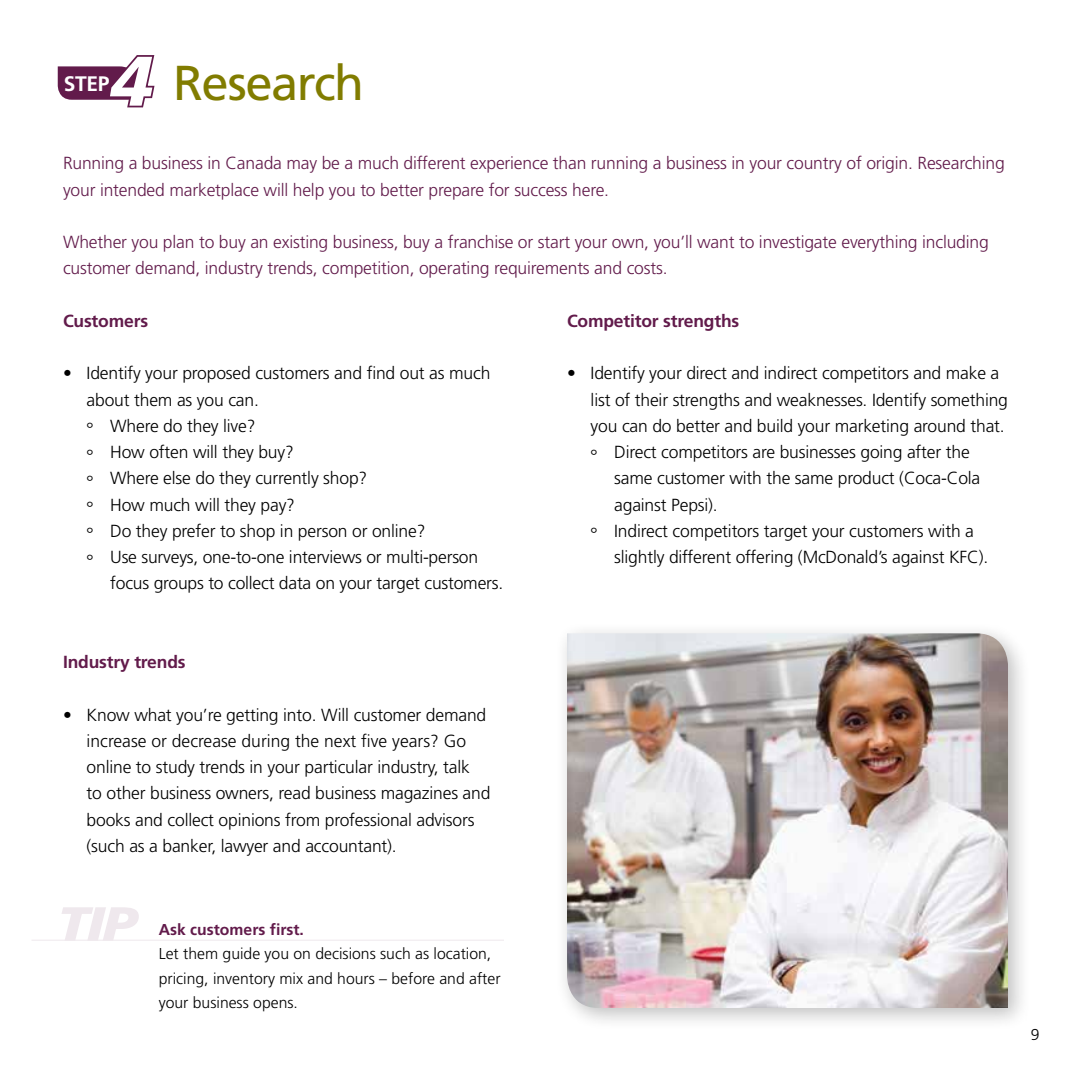
<style>
.page{position:relative;width:1071px;height:1071px;background:#fff}
.page>*{position:absolute;margin:0;border:0;box-sizing:border-box;transform-origin:0 0}
.t1{font:italic 900 70px "Frutiger";color:#fff}
.t2{font:49px "Frutiger";letter-spacing:-.035em;color:#817c00}
.t3{font:700 21px "Frutiger";color:#fff}
.t4{font:300 17.5px/26.2px "Frutiger";letter-spacing:-.01em;color:#000}
.t5{font:300 17.5px/26.2px "Frutiger";letter-spacing:-.01em;color:#621b4b}
.t6{font:700 17.5px "Frutiger";letter-spacing:-.01em;color:#621b4b}
.t7{font:300 15.75px/24.5px "Frutiger";color:#000}
.t8{font:700 15.75px "Frutiger";color:#621b4b}
</style>
<div class="page">
<div style="left:555px;top:621px;width:477px;height:410px;background:#000;opacity:.25"></div>
<img style="left:567px;top:633px;width:441px;height:375px">
<svg style="left:58px;top:55px;width:97px;height:53px"></svg>
<hr style="left:32px;top:940px;width:472px;height:1px;background:#efe8ed">
<svg style="left:62px;top:907px;width:77px;height:33px"></svg>
<h1 class="t1" style="left:110px;top:39px;width:44px">4</h1>
<p class="t3" style="left:64px;top:71px;width:47px">Step</p>
<h2 class="t2" style="left:173px;top:54px;width:192px">Research</h2>
<p class="t5" style="left:63px;top:151px;width:943px">Running a business in Canada may be a much different experience than running a business in your country of origin. Researching your intended marketplace will help you to better prepare for success here.</p>
<p class="t5" style="left:63px;top:229px;width:927px">Whether you plan to buy an existing business, buy a franchise or start your own, you’ll want to investigate everything including customer demand, industry trends, competition, operating requirements and costs.</p>
<p class="t6" style="left:63px;top:311px;width:87px">Customers</p>
<p class="t4" style="left:63px;top:361px;width:429px">• Identify your proposed customers and find out as much</p>
<p class="t4" style="left:87px;top:387px;width:174px">about them as you can.</p>
<p class="t4" style="left:87px;top:413px;width:170px">° Where do they live?</p>
<p class="t4" style="left:87px;top:439px;width:209px">° How often will they buy?</p>
<p class="t4" style="left:87px;top:466px;width:282px">° Where else do they currently shop?</p>
<p class="t4" style="left:87px;top:492px;width:210px">° How much will they pay?</p>
<p class="t4" style="left:87px;top:518px;width:340px">° Do they prefer to shop in person or online?</p>
<p class="t4" style="left:87px;top:544px;width:393px">° Use surveys, one-to-one interviews or multi-person</p>
<p class="t4" style="left:110px;top:571px;width:395px">focus groups to collect data on your target customers.</p>
<p class="t6" style="left:567px;top:311px;width:174px">Competitor strengths</p>
<p class="t4" style="left:567px;top:361px;width:434px">• Identify your direct and indirect competitors and make a</p>
<p class="t4" style="left:591px;top:387px;width:419px">list of their strengths and weaknesses. Identify something</p>
<p class="t4" style="left:591px;top:413px;width:416px">you can do better and build your marketing around that.</p>
<p class="t4" style="left:591px;top:439px;width:381px">° Direct competitors are businesses going after the</p>
<p class="t4" style="left:614px;top:466px;width:368px">same customer with the same product (Coca-Cola</p>
<p class="t4" style="left:614px;top:492px;width:105px">against Pepsi).</p>
<p class="t4" style="left:591px;top:518px;width:385px">° Indirect competitors target your customers with a</p>
<p class="t4" style="left:614px;top:544px;width:376px">slightly different offering (McDonald’s against KFC).</p>
<p class="t6" style="left:63px;top:652px;width:124px">Industry trends</p>
<p class="t4" style="left:87px;top:702px;width:405px;text-indent:-24px">• Know what you’re getting into. Will customer demand increase or decrease during the next five years? Go online to study trends in your particular industry, talk<br>to other business owners, read business magazines and books and collect opinions from professional advisors (such as a banker, lawyer and accountant).</p>
<p class="t8" style="left:159px;top:920px;width:147px">Ask customers first.</p>
<p class="t7" style="left:159px;top:942px;width:343px">Let them guide you on decisions such as location, pricing, inventory mix and hours – before and after your business opens.</p>
<p class="t7" style="left:1031px;top:1022px;width:10px">9</p>
</div>
